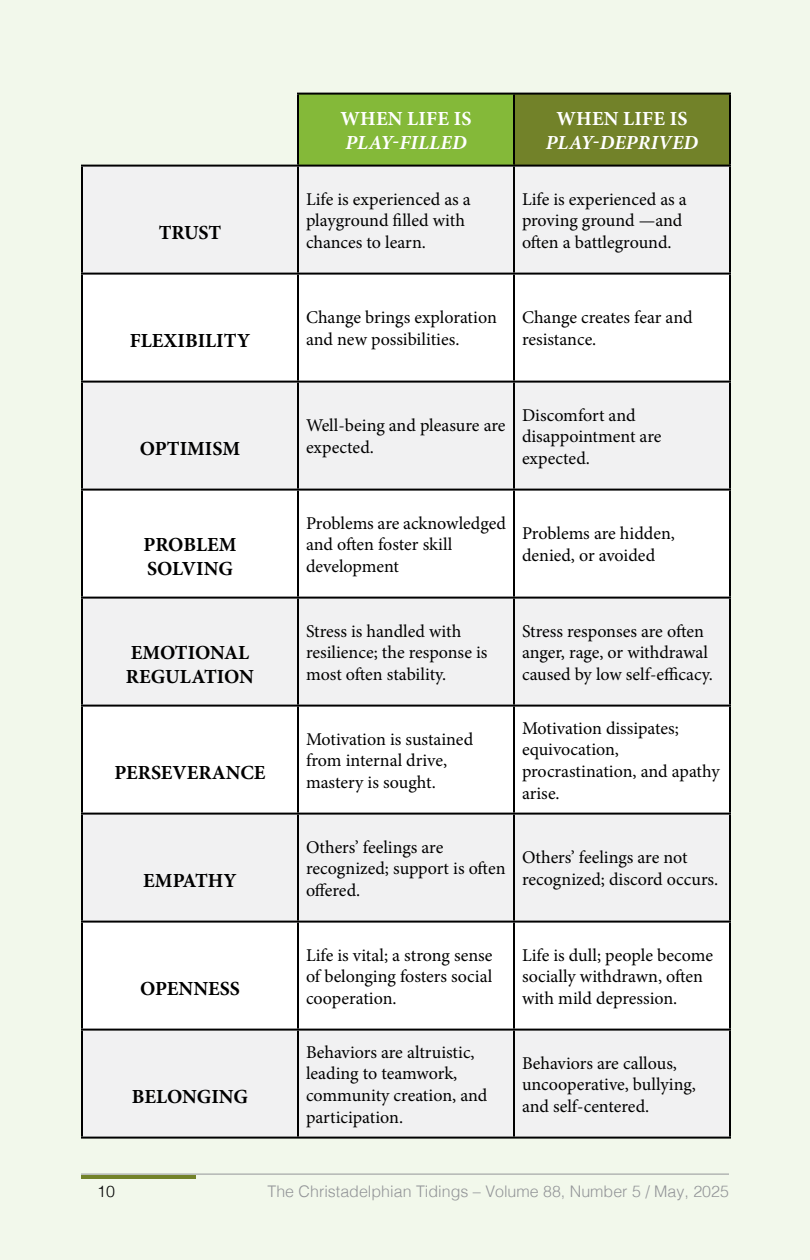
<style>
.page{position:relative;width:810px;height:1260px;background:#f2f8eb}
.page>*{position:absolute;margin:0;border:0;box-sizing:border-box;transform-origin:0 0}
.t1{font:700 20px/24px "Minion Pro";color:#000}
.t2{font:italic 700 20px "Minion Pro";letter-spacing:.01em;color:#fff}
.t3{font:700 20px "Minion Pro";letter-spacing:.01em;color:#fff}
.t4{font:18px/21.6px "Minion Pro";color:#000}
.t5{font:300 16px "Helvetica";color:#939598}
.t6{font:300 16px "Helvetica";color:#000}
</style>
<div class="page">
<div style="left:298px;top:94px;width:216px;height:72px;background:#84b939"></div>
<div style="left:514px;top:94px;width:216px;height:72px;background:#728229"></div>
<svg style="left:83px;top:275px;width:646px;height:754px;fill:#fff"></svg>
<hr style="left:297px;top:93px;width:217px;height:2px;background:#000">
<hr style="left:514px;top:93px;width:217px;height:2px;background:#000">
<hr style="left:513px;top:95px;width:2px;height:70px;background:#000">
<hr style="left:729px;top:95px;width:2px;height:70px;background:#000">
<hr style="left:81px;top:167px;width:2px;height:106px;background:#000">
<hr style="left:298px;top:165px;width:216px;height:2px;background:#000">
<hr style="left:297px;top:167px;width:2px;height:106px;background:#000">
<hr style="left:514px;top:165px;width:217px;height:2px;background:#000">
<hr style="left:513px;top:167px;width:2px;height:106px;background:#000">
<hr style="left:729px;top:167px;width:2px;height:106px;background:#000">
<hr style="left:81px;top:273px;width:217px;height:2px;background:#000">
<hr style="left:81px;top:275px;width:2px;height:106px;background:#000">
<hr style="left:298px;top:273px;width:216px;height:2px;background:#000">
<hr style="left:297px;top:275px;width:2px;height:106px;background:#000">
<hr style="left:514px;top:273px;width:217px;height:2px;background:#000">
<hr style="left:513px;top:275px;width:2px;height:106px;background:#000">
<hr style="left:729px;top:275px;width:2px;height:106px;background:#000">
<hr style="left:81px;top:381px;width:217px;height:2px;background:#000">
<hr style="left:81px;top:383px;width:2px;height:106px;background:#000">
<hr style="left:298px;top:381px;width:216px;height:2px;background:#000">
<hr style="left:297px;top:383px;width:2px;height:106px;background:#000">
<hr style="left:514px;top:381px;width:217px;height:2px;background:#000">
<hr style="left:513px;top:383px;width:2px;height:106px;background:#000">
<hr style="left:729px;top:383px;width:2px;height:106px;background:#000">
<hr style="left:81px;top:489px;width:217px;height:2px;background:#000">
<hr style="left:81px;top:491px;width:2px;height:106px;background:#000">
<hr style="left:298px;top:489px;width:216px;height:2px;background:#000">
<hr style="left:297px;top:491px;width:2px;height:106px;background:#000">
<hr style="left:514px;top:489px;width:217px;height:2px;background:#000">
<hr style="left:513px;top:491px;width:2px;height:106px;background:#000">
<hr style="left:729px;top:491px;width:2px;height:106px;background:#000">
<hr style="left:81px;top:597px;width:217px;height:2px;background:#000">
<hr style="left:81px;top:599px;width:2px;height:106px;background:#000">
<hr style="left:298px;top:597px;width:216px;height:2px;background:#000">
<hr style="left:297px;top:599px;width:2px;height:106px;background:#000">
<hr style="left:514px;top:597px;width:217px;height:2px;background:#000">
<hr style="left:513px;top:599px;width:2px;height:106px;background:#000">
<hr style="left:729px;top:599px;width:2px;height:106px;background:#000">
<hr style="left:81px;top:705px;width:217px;height:2px;background:#000">
<hr style="left:81px;top:707px;width:2px;height:106px;background:#000">
<hr style="left:298px;top:705px;width:216px;height:2px;background:#000">
<hr style="left:297px;top:707px;width:2px;height:106px;background:#000">
<hr style="left:514px;top:705px;width:217px;height:2px;background:#000">
<hr style="left:513px;top:707px;width:2px;height:106px;background:#000">
<hr style="left:729px;top:707px;width:2px;height:106px;background:#000">
<hr style="left:81px;top:813px;width:217px;height:2px;background:#000">
<hr style="left:81px;top:815px;width:2px;height:106px;background:#000">
<hr style="left:298px;top:813px;width:216px;height:2px;background:#000">
<hr style="left:297px;top:815px;width:2px;height:106px;background:#000">
<hr style="left:514px;top:813px;width:217px;height:2px;background:#000">
<hr style="left:513px;top:815px;width:2px;height:106px;background:#000">
<hr style="left:729px;top:815px;width:2px;height:106px;background:#000">
<hr style="left:81px;top:921px;width:217px;height:2px;background:#000">
<hr style="left:81px;top:923px;width:2px;height:106px;background:#000">
<hr style="left:298px;top:921px;width:216px;height:2px;background:#000">
<hr style="left:297px;top:923px;width:2px;height:106px;background:#000">
<hr style="left:514px;top:921px;width:217px;height:2px;background:#000">
<hr style="left:513px;top:923px;width:2px;height:106px;background:#000">
<hr style="left:729px;top:923px;width:2px;height:106px;background:#000">
<hr style="left:81px;top:1029px;width:217px;height:2px;background:#000">
<hr style="left:81px;top:1031px;width:2px;height:106px;background:#000">
<hr style="left:298px;top:1029px;width:216px;height:2px;background:#000">
<hr style="left:297px;top:1031px;width:2px;height:106px;background:#000">
<hr style="left:514px;top:1029px;width:217px;height:2px;background:#000">
<hr style="left:513px;top:1031px;width:2px;height:106px;background:#000">
<hr style="left:729px;top:1031px;width:2px;height:106px;background:#000">
<hr style="left:81px;top:1137px;width:217px;height:2px;background:#000">
<hr style="left:298px;top:1137px;width:216px;height:2px;background:#000">
<hr style="left:514px;top:1137px;width:217px;height:2px;background:#000">
<hr style="left:81px;top:165px;width:217px;height:2px;background:#000">
<hr style="left:297px;top:95px;width:2px;height:70px;background:#000">
<hr style="left:81px;top:1174px;width:648px;height:1px;background:#939598">
<hr style="left:81px;top:1175px;width:114px;height:4px;background:#728229">
<p class="t1" style="left:159px;top:220px;width:64px">TRUST</p>
<p class="t1" style="left:130px;top:328px;width:122px">FLEXIBILITY</p>
<p class="t1" style="left:140px;top:436px;width:102px">OPTIMISM</p>
<p class="t1" style="left:144px;top:532px;width:94px">PROBLEM<br>SOLVING</p>
<p class="t1" style="left:126px;top:640px;width:130px">EMOTIONAL<br>REGULATION</p>
<p class="t1" style="left:114px;top:760px;width:153px">PERSEVERANCE</p>
<p class="t1" style="left:143px;top:868px;width:95px">EMPATHY</p>
<p class="t1" style="left:140px;top:976px;width:101px">OPENNESS</p>
<p class="t1" style="left:132px;top:1084px;width:118px">BELONGING</p>
<p class="t3" style="left:340px;top:104px;width:133px">WHEN LIFE IS</p>
<p class="t2" style="left:345px;top:128px;width:123px">PLAY-FILLED</p>
<p class="t3" style="left:556px;top:104px;width:133px">WHEN LIFE IS</p>
<p class="t2" style="left:546px;top:128px;width:154px">PLAY-DEPRIVED</p>
<p class="t4" style="left:306px;top:188px;width:166px">Life is experienced as a playground filled with chances to learn.</p>
<p class="t4" style="left:522px;top:188px;width:166px">Life is experienced as a proving ground —and often a battleground.</p>
<p class="t4" style="left:306px;top:307px;width:192px">Change brings exploration and new possibilities.</p>
<p class="t4" style="left:522px;top:307px;width:172px">Change creates fear and resistance.</p>
<p class="t4" style="left:306px;top:415px;width:201px">Well-being and pleasure are expected.</p>
<p class="t4" style="left:522px;top:404px;width:141px">Discomfort and disappointment are expected.</p>
<p class="t4" style="left:306px;top:512px;width:201px">Problems are acknowledged and often foster skill development</p>
<p class="t4" style="left:522px;top:523px;width:154px">Problems are hidden, denied, or avoided</p>
<p class="t4" style="left:306px;top:620px;width:183px">Stress is handled with resilience; the response is most often stability.</p>
<p class="t4" style="left:522px;top:620px;width:193px">Stress responses are often anger, rage, or withdrawal caused by low self-efficacy.</p>
<p class="t4" style="left:306px;top:728px;width:169px">Motivation is sustained from internal drive, mastery is sought.</p>
<p class="t4" style="left:522px;top:717px;width:199px">Motivation dissipates; equivocation, procrastination, and apathy arise.</p>
<p class="t4" style="left:306px;top:836px;width:201px">Others’ feelings are recognized; support is often offered.</p>
<p class="t4" style="left:522px;top:847px;width:198px">Others’ feelings are not recognized; discord occurs.</p>
<p class="t4" style="left:306px;top:944px;width:188px;text-align:justify">Life is vital; a strong sense of belonging fosters social cooperation.</p>
<p class="t4" style="left:522px;top:944px;width:193px">Life is dull; people become socially withdrawn, often with mild depression.</p>
<p class="t4" style="left:306px;top:1041px;width:183px">Behaviors are altruistic, leading to teamwork, community creation, and participation.</p>
<p class="t4" style="left:522px;top:1052px;width:176px">Behaviors are callous, uncooperative, bullying, and self-centered.</p>
<p class="t6" style="left:97px;top:1178px;width:19px">10</p>
<p class="t5" style="left:268px;top:1178px;width:463px">The Christadelphian Tidings – Volume 88, Number 5 / May, 2025</p>
</div>
